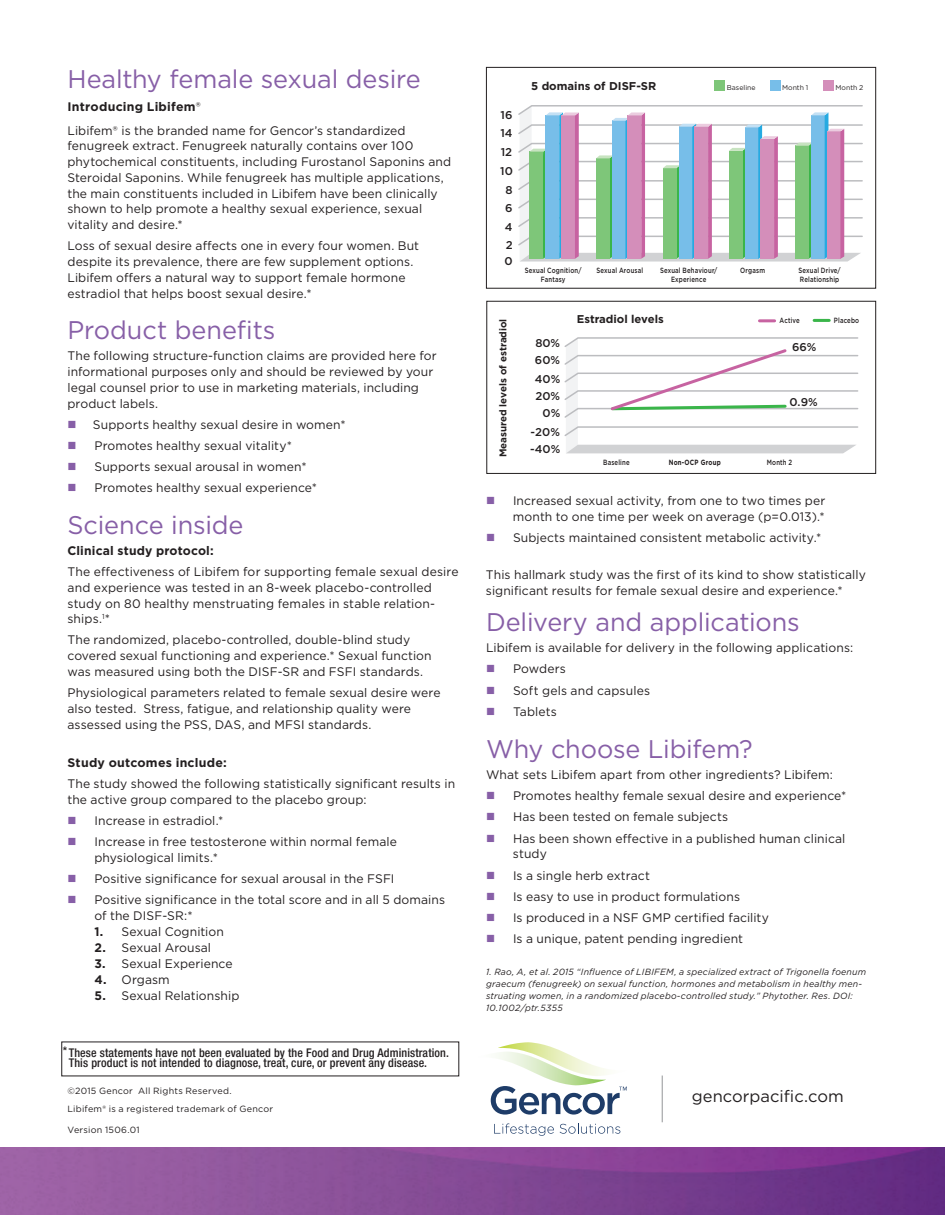
<style>
.page{position:relative;width:945px;height:1215px;background:#fff}
.page>*{position:absolute;margin:0;border:0;box-sizing:border-box;transform-origin:0 0}
.t1{font:25.5px "Gotham";letter-spacing:-.005em;color:#875fa7}
.t2{font:16.5px "Gotham";letter-spacing:.005em;color:#231f20}
.t3{font:12.3px/15.8px "Gotham";letter-spacing:.005em;color:#231f20}
.t4{font:700 12.3px "Gotham";letter-spacing:.02em;color:#231f20}
.t5{font:500 condensed 12px/10.5px "Helvetica Neue LT Std";letter-spacing:.01em;color:#231f20}
.t6{font:500 11.25px "Gotham";color:#231f20}
.t7{font:700 11.25px "Gotham";color:#231f20}
.t8{font:700 9.75px "Gotham";color:#231f20}
.t9{font:italic 9px/12px "Gotham";letter-spacing:.02em;color:#231f20}
.t10{font:9px/18px "Gotham";letter-spacing:.025em;color:#231f20}
.t11{font:500 7.5px/9px "Gotham";letter-spacing:.025em;color:#231f20;text-align:center;scale:.8 1}
.t12{font:700 7.5px "Gotham";letter-spacing:.035em;color:#231f20;scale:.8 1}
.t13{font:6.9px "Gotham";color:#231f20}
.s1{font-weight:400}
.s2{color:#875fa7}
.s3{font-weight:700}
</style>
<div class="page">
<img style="left:0;top:1148px;width:945px;height:67px">
<svg style="left:490px;top:1042px;width:137px;height:73px"></svg>
<svg style="left:494px;top:1123px;width:60px;height:13px"></svg>
<svg style="left:560px;top:1124px;width:60px;height:10px"></svg>
<hr style="left:662px;top:1076px;width:1px;height:46px;background:#939598">
<div style="left:486px;top:67px;width:390px;height:222px;border:1px solid #231f20"></div>
<div style="left:714px;top:80px;width:11px;height:10px;background:#7ec679"></div>
<div style="left:770px;top:80px;width:10px;height:10px;background:#77bee9"></div>
<div style="left:823px;top:80px;width:11px;height:10px;background:#d48eba"></div>
<svg style="left:518px;top:105px;width:345px;height:157px"></svg>
<div style="left:486px;top:301px;width:390px;height:173px;border:1px solid #231f20"></div>
<hr style="left:759px;top:319px;width:16px;height:3px;background:#c763a1">
<hr style="left:814px;top:319px;width:15px;height:3px;background:#3ab54a">
<svg style="left:564px;top:337px;width:295px;height:116px"></svg>
<p class="t1" style="left:68px;top:63px;width:355px">Healthy female sexual desire</p>
<p class="t4" style="left:68px;top:99px;width:135px">Introducing Libifem<span class="s1">®</span></p>
<p class="t3" style="left:67px;top:122px;width:385px">Libifem® is the branded name for Gencor’s standardized fenugreek extract. Fenugreek naturally contains over 100 phytochemical constituents, including Furostanol Saponins and Steroidal Saponins. While fenugreek has multiple applications, the main constituents included in Libifem have been clinically shown to help promote a healthy sexual experience, sexual vitality and desire.*</p>
<p class="t3" style="left:67px;top:238px;width:353px">Loss of sexual desire affects one in every four women. But despite its prevalence, there are few supplement options.<br>Libifem offers a natural way to support female hormone estradiol that helps boost sexual desire.*</p>
<p class="t1" style="left:68px;top:314px;width:210px">Product benefits</p>
<p class="t3" style="left:68px;top:348px;width:371px">The following structure-function claims are provided here for informational purposes only and should be reviewed by your legal counsel prior to use in marketing materials, including product labels.</p>
<p class="t3" style="left:68px;top:416px;width:280px"><span class="s2">■</span> Supports healthy sexual desire in women*</p>
<p class="t3" style="left:68px;top:437px;width:226px"><span class="s2">■</span> Promotes healthy sexual vitality*</p>
<p class="t3" style="left:68px;top:459px;width:241px"><span class="s2">■</span> Supports sexual arousal in women*</p>
<p class="t3" style="left:68px;top:480px;width:251px"><span class="s2">■</span> Promotes healthy sexual experience*</p>
<p class="t1" style="left:68px;top:508px;width:177px">Science inside</p>
<p class="t4" style="left:68px;top:542px;width:148px">Clinical study protocol:</p>
<p class="t3" style="left:68px;top:564px;width:393px">The effectiveness of Libifem for supporting female sexual desire and experience was tested in an 8-week placebo-controlled study on 80 healthy menstruating females in stable relation&shy;ships.<sup>1</sup>*</p>
<p class="t3" style="left:67px;top:632px;width:366px">The randomized, placebo-controlled, double-blind study covered sexual functioning and experience.* Sexual function was measured using both the DISF-SR and FSFI standards.</p>
<p class="t3" style="left:67px;top:685px;width:375px">Physiological parameters related to female sexual desire were also tested. Stress, fatigue, and relationship quality were assessed using the PSS, DAS, and MFSI standards.</p>
<p class="t4" style="left:68px;top:755px;width:161px">Study outcomes include:</p>
<p class="t3" style="left:68px;top:776px;width:389px">The study showed the following statistically significant results in the active group compared to the placebo group:</p>
<p class="t3" style="left:68px;top:813px;width:157px"><span class="s2">■</span> Increase in estradiol.*</p>
<p class="t3" style="left:94px;top:834px;width:304px;text-indent:-27px"><span class="s2">■</span> Increase in free testosterone within normal female physiological limits.*</p>
<p class="t3" style="left:68px;top:871px;width:328px"><span class="s2">■</span> Positive significance for sexual arousal in the FSFI</p>
<p class="t3" style="left:94px;top:892px;width:352px;text-indent:-27px"><span class="s2">■</span> Positive significance in the total score and in all 5 domains of the DISF-SR:*</p>
<p class="t3" style="left:94px;top:924px;width:131px"><span class="s3">1.</span> Sexual Cognition</p>
<p class="t3" style="left:94px;top:939px;width:118px"><span class="s3">2.</span> Sexual Arousal</p>
<p class="t3" style="left:94px;top:955px;width:140px"><span class="s3">3.</span> Sexual Experience</p>
<p class="t3" style="left:94px;top:971px;width:77px"><span class="s3">4.</span> Orgasm</p>
<p class="t3" style="left:94px;top:987px;width:146px"><span class="s3">5.</span> Sexual Relationship</p>
<p class="t5" style="left:69px;top:1047px;width:382px;text-indent:-6px">* These statements have not been evaluated by the Food and Drug Administration.<br>This product is not intended to diagnose, treat, cure, or prevent any disease.</p>
<p class="t10" style="left:68px;top:1082px;width:207px">©2015 Gencor All Rights Reserved.<br>Libifem® is a registered trademark of Gencor</p>
<p class="t10" style="left:68px;top:1121px;width:74px">Version 1506.01</p>
<p class="t6" style="left:501px;top:108px;width:13px">16</p>
<p class="t6" style="left:500px;top:126px;width:14px">14</p>
<p class="t6" style="left:501px;top:145px;width:13px">12</p>
<p class="t6" style="left:500px;top:164px;width:14px">10</p>
<p class="t6" style="left:505px;top:182px;width:9px">8</p>
<p class="t6" style="left:505px;top:201px;width:9px">6</p>
<p class="t6" style="left:505px;top:220px;width:9px">4</p>
<p class="t6" style="left:506px;top:238px;width:8px">2</p>
<p class="t6" style="left:504px;top:254px;width:10px">0</p>
<p class="t8" style="left:497px;top:457px;width:140px;rotate:-90deg">Measured levels of estradiol</p>
<p class="t7" style="left:531px;top:79px;width:127px">5 domains of DISF-SR</p>
<p class="t13" style="left:727px;top:83px;width:30px">Baseline</p>
<p class="t13" style="left:782px;top:83px;width:28px">Month 1</p>
<p class="t13" style="left:836px;top:83px;width:29px">Month 2</p>
<p class="t11" style="left:525px;top:266px;width:73px">Sexual Cognition/<br>Fantasy</p>
<p class="t11" style="left:597px;top:266px;width:60px">Sexual Arousal</p>
<p class="t11" style="left:660px;top:266px;width:73px">Sexual Behaviour/<br>Experience</p>
<p class="t11" style="left:740px;top:266px;width:33px">Orgasm</p>
<p class="t11" style="left:798px;top:266px;width:54px;text-align:left">Sexual Drive/<br>Relationship</p>
<p class="t6" style="left:535px;top:335px;width:26px">80%</p>
<p class="t6" style="left:535px;top:353px;width:27px">60%</p>
<p class="t6" style="left:535px;top:371px;width:27px">40%</p>
<p class="t6" style="left:535px;top:388px;width:26px">20%</p>
<p class="t6" style="left:543px;top:406px;width:19px">0%</p>
<p class="t6" style="left:531px;top:425px;width:31px">-20%</p>
<p class="t6" style="left:530px;top:442px;width:32px">-40%</p>
<p class="t7" style="left:577px;top:311px;width:88px">Estradiol levels</p>
<p class="t11" style="left:780px;top:316px;width:27px">Active</p>
<p class="t11" style="left:834px;top:316px;width:33px">Placebo</p>
<p class="t6" style="left:792px;top:340px;width:26px">66%</p>
<p class="t6" style="left:789px;top:395px;width:30px">0.9%</p>
<p class="t11" style="left:603px;top:458px;width:35px">Baseline</p>
<p class="t11" style="left:767px;top:458px;width:33px">Month 2</p>
<p class="t12" style="left:669px;top:457px;width:67px">Non-OCP Group</p>
<p class="t3" style="left:486px;top:493px;width:341px;text-align:right"><span class="s2">■</span> Increased sexual activity, from one to two times per month to one time per week on average (p=0.013).*</p>
<p class="t3" style="left:486px;top:530px;width:337px"><span class="s2">■</span> Subjects maintained consistent metabolic activity.*</p>
<p class="t3" style="left:486px;top:567px;width:381px">This hallmark study was the first of its kind to show statistically significant results for female sexual desire and experience.*</p>
<p class="t1" style="left:486px;top:606px;width:315px">Delivery and applications</p>
<p class="t3" style="left:486px;top:640px;width:369px">Libifem is available for delivery in the following applications:</p>
<p class="t3" style="left:486px;top:661px;width:81px"><span class="s2">■</span> Powders</p>
<p class="t3" style="left:486px;top:682px;width:166px"><span class="s2">■</span> Soft gels and capsules</p>
<p class="t3" style="left:486px;top:703px;width:73px"><span class="s2">■</span> Tablets</p>
<p class="t1" style="left:486px;top:733px;width:268px">Why choose Libifem?</p>
<p class="t3" style="left:486px;top:767px;width:348px">What sets Libifem apart from other ingredients? Libifem:</p>
<p class="t3" style="left:486px;top:788px;width:362px"><span class="s2">■</span> Promotes healthy female sexual desire and experience*</p>
<p class="t3" style="left:486px;top:809px;width:244px"><span class="s2">■</span> Has been tested on female subjects</p>
<p class="t3" style="left:513px;top:830px;width:334px;text-indent:-27px"><span class="s2">■</span> Has been shown effective in a published human clinical study</p>
<p class="t3" style="left:486px;top:867px;width:165px"><span class="s2">■</span> Is a single herb extract</p>
<p class="t3" style="left:486px;top:888px;width:256px"><span class="s2">■</span> Is easy to use in product formulations</p>
<p class="t3" style="left:486px;top:909px;width:284px"><span class="s2">■</span> Is produced in a NSF GMP certified facility</p>
<p class="t3" style="left:486px;top:931px;width:259px"><span class="s2">■</span> Is a unique, patent pending ingredient</p>
<p class="t9" style="left:486px;top:965px;width:382px">1. Rao, A, et al. 2015 “Influence of LIBIFEM, a specialized extract of Trigonella foenum graecum (fenugreek) on sexual function, hormones and metabolism in healthy men&shy;struating women, in a randomized placebo-controlled study.” Phytother. Res. DOI:<br>10.1002/ptr.5355</p>
<p class="t2" style="left:692px;top:1086px;width:154px">gencorpacific.com</p>
</div>
